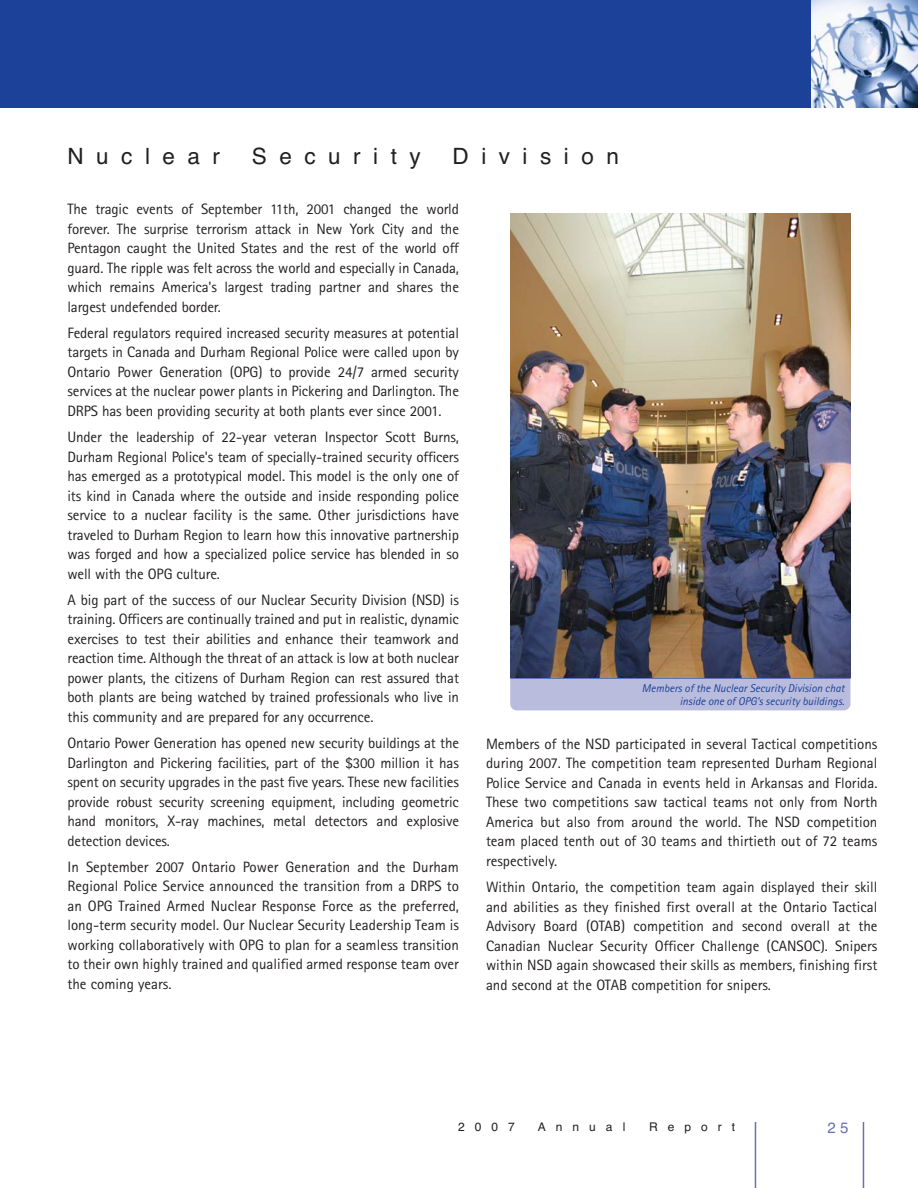
<style>
.page{position:relative;width:918px;height:1188px;background:#fff}
.page>*{position:absolute;margin:0;border:0;box-sizing:border-box;transform-origin:0 0}
.t1{font:22.5px "Helvetica";letter-spacing:.555em;color:#231f20}
.t2{font:15px/19.5px "Rotis Sans Serif";letter-spacing:-.01em;color:#231f20;text-align:justify}
.t3{font:15px "Helvetica";color:#6771b4}
.t4{font:12px "Helvetica";letter-spacing:.835em;color:#231f20}
.t5{font:italic 11.25px/12.8px "Rotis Sans Serif";color:#1b4298;text-align:right}
</style>
<div class="page">
<hr style="left:863px;top:1122px;width:1px;height:66px;background:#6771b4">
<hr style="left:755px;top:1122px;width:1px;height:66px;background:#6771b4">
<div style="left:0;top:0;width:811px;height:108px;background:#1b4298"></div>
<img style="left:811px;top:0;width:107px;height:108px">
<div style="left:510px;top:665px;width:341px;height:45px;background:#babcde;border-radius:7px"></div>
<hr style="left:510px;top:677px;width:340px;height:2px;background:#1b4298">
<img style="left:510px;top:214px;width:340px;height:464px">
<h1 class="t1" style="left:68px;top:148px;width:154px">Nuclear</h1>
<h1 class="t1" style="left:252px;top:148px;width:170px">Security</h1>
<h1 class="t1" style="left:453px;top:148px;width:168px">Division</h1>
<p class="t2" style="left:68px;top:200px;width:393px">The tragic events of September 11th, 2001 changed the world forever. The surprise terrorism attack in New York City and the Pentagon caught the United States and the rest of the world off guard. The ripple was felt across the world and especially in Canada, which remains America's largest trading partner and shares the largest undefended border.</p>
<p class="t2" style="left:68px;top:324px;width:393px">Federal regulators required increased security measures at potential targets in Canada and Durham Regional Police were called upon by Ontario Power Generation (OPG) to provide 24/7 armed security services at the nuclear power plants in Pickering and Darlington. The DRPS has been providing security at both plants ever since 2001.</p>
<p class="t2" style="left:68px;top:428px;width:393px">Under the leadership of 22-year veteran Inspector Scott Burns, Durham Regional Police's team of specially-trained security officers has emerged as a prototypical model. This model is the only one of its kind in Canada where the outside and inside responding police service to a nuclear facility is the same. Other jurisdictions have traveled to Durham Region to learn how this innovative partnership was forged and how a specialized police service has blended in so well with the OPG culture.</p>
<p class="t2" style="left:68px;top:591px;width:393px">A big part of the success of our Nuclear Security Division (NSD) is training. Officers are continually trained and put in realistic, dynamic exercises to test their abilities and enhance their teamwork and reaction time. Although the threat of an attack is low at both nuclear power plants, the citizens of Durham Region can rest assured that both plants are being watched by trained professionals who live in this community and are prepared for any occurrence.</p>
<p class="t2" style="left:68px;top:734px;width:393px">Ontario Power Generation has opened new security buildings at the Darlington and Pickering facilities, part of the $300 million it has spent on security upgrades in the past five years. These new facilities provide robust security screening equipment, including geometric hand monitors, X-ray machines, metal detectors and explosive detection devices.</p>
<p class="t2" style="left:68px;top:858px;width:393px">In September 2007 Ontario Power Generation and the Durham Regional Police Service announced the transition from a DRPS to an OPG Trained Armed Nuclear Response Force as the preferred, long-term security model. Our Nuclear Security Leadership Team is working collaboratively with OPG to plan for a seamless transition to their own highly trained and qualified armed response team over the coming years.</p>
<p class="t5" style="left:642px;top:683px;width:204px">Members of the Nuclear Security Division chat inside one of OPG’s security buildings.</p>
<p class="t2" style="left:486px;top:735px;width:393px">Members of the NSD participated in several Tactical competitions during 2007. The competition team represented Durham Regional Police Service and Canada in events held in Arkansas and Florida.<br>These two competitions saw tactical teams not only from North America but also from around the world. The NSD competition team placed tenth out of 30 teams and thirtieth out of 72 teams respectively.</p>
<p class="t2" style="left:486px;top:878px;width:393px">Within Ontario, the competition team again displayed their skill and abilities as they finished first overall at the Ontario Tactical Advisory Board (OTAB) competition and second overall at the Canadian Nuclear Security Officer Challenge (CANSOC). Snipers within NSD again showcased their skills as members, finishing first and second at the OTAB competition for snipers.</p>
<p class="t4" style="left:458px;top:1122px;width:58px">2007</p>
<p class="t4" style="left:538px;top:1122px;width:89px">Annual</p>
<p class="t4" style="left:649px;top:1122px;width:88px">Report</p>
<p class="t3" style="left:828px;top:1122px;width:22px">2 5</p>
</div>
